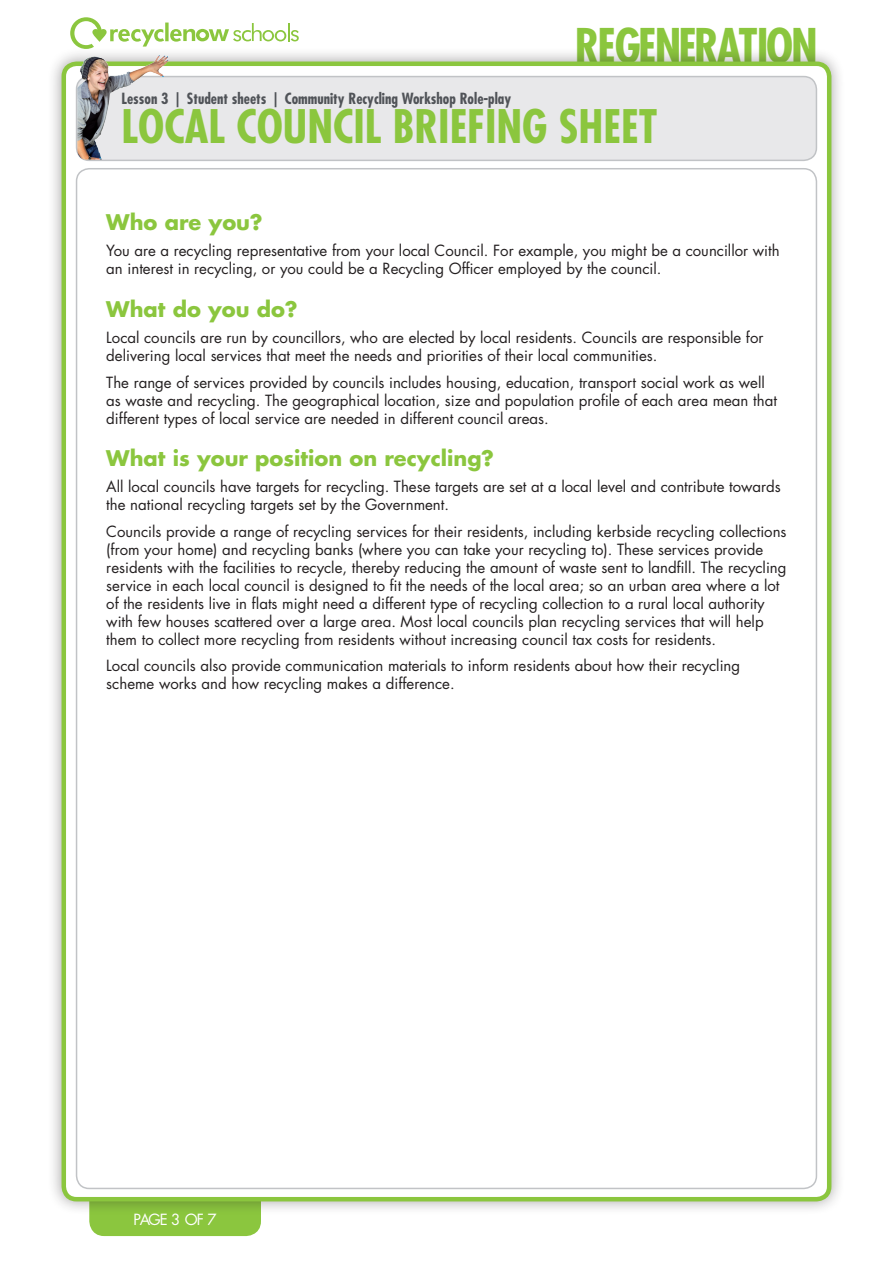
<style>
.page{position:relative;width:893px;height:1263px;background:#fff}
.page>*{position:absolute;margin:0;border:0;box-sizing:border-box;transform-origin:0 0}
.t1{font:700 condensed 46.5px "Futura Std";letter-spacing:-.04em;color:#8bc63e}
.t2{font:700 condensed 45px "Futura Std";color:#8bc63e}
.t3{font:700 21px "Futura Std";color:#8bc63e}
.t4{font:15px/18px "Futura Std";color:#231f20}
.t5{font:700 condensed 15px "Futura Std";color:#505358}
.t6{font:15px "Futura Std";letter-spacing:-.07em;color:#fff}
</style>
<div class="page">
<div style="left:92px;top:1091px;width:167px;height:143px;background:#8bc63e;border-radius:13px"></div>
<div style="left:89px;top:1089px;width:172px;height:147px;border:4px solid #8bc63e;border-radius:13px"></div>
<div style="left:47px;top:47px;width:798px;height:1168px;background:#231f20;opacity:.4"></div>
<div style="left:64px;top:64px;width:765px;height:1135px;background:#fff;border-radius:13px"></div>
<div style="left:62px;top:62px;width:769px;height:1139px;border:4px solid #8bc63e;border-radius:13px"></div>
<svg style="left:70px;top:17px;width:229px;height:32px"></svg>
<div style="left:77px;top:77px;width:739px;height:83px;background:#e8e8ea;border-radius:13px"></div>
<div style="left:76px;top:76px;width:741px;height:85px;border:2px solid #c1c3c6;border-radius:13px"></div>
<img style="left:77px;top:47px;width:93px;height:113px">
<h1 class="t1" style="left:575px;top:17px;width:245px">REGENERATION</h1>
<p class="t5" style="left:121px;top:89px;width:391px">Lesson 3 | Student sheets | Community Recycling Workshop Role-play</p>
<h2 class="t2" style="left:121px;top:98px;width:40px">Local</h2>
<h2 class="t2" style="left:236px;top:98px;width:90px">Council</h2>
<h2 class="t2" style="left:393px;top:98px;width:229px">briefing sheet</h2>
<h3 class="t3" style="left:106px;top:208px;width:158px">Who are you?</h3>
<p class="t4" style="left:106px;top:242px;width:675px">You are a recycling representative from your local Council. For example, you might be a councillor with an interest in recycling, or you could be a Recycling Officer employed by the council.</p>
<h3 class="t3" style="left:106px;top:295px;width:193px">What do you do?</h3>
<p class="t4" style="left:106px;top:329px;width:659px">Local councils are run by councillors, who are elected by local residents. Councils are responsible for delivering local services that meet the needs and priorities of their local communities.</p>
<p class="t4" style="left:106px;top:373px;width:672px">The range of services provided by councils includes housing, education, transport social work as well as waste and recycling. The geographical location, size and population profile of each area mean that different types of local service are needed in different council areas.</p>
<h3 class="t3" style="left:106px;top:444px;width:389px">What is your position on recycling?</h3>
<p class="t4" style="left:106px;top:478px;width:676px">All local councils have targets for recycling. These targets are set at a local level and contribute towards the national recycling targets set by the Government.</p>
<p class="t4" style="left:106px;top:523px;width:682px">Councils provide a range of recycling services for their residents, including kerbside recycling collections (from your home) and recycling banks (where you can take your recycling to). These services provide residents with the facilities to recycle, thereby reducing the amount of waste sent to landfill. The recycling service in each local council is designed to fit the needs of the local area; so an urban area where a lot of the residents live in flats might need a different type of recycling collection to a rural local authority with few houses scattered over a large area. Most local councils plan recycling services that will help them to collect more recycling from residents without increasing council tax costs for residents.</p>
<p class="t4" style="left:106px;top:657px;width:635px">Local councils also provide communication materials to inform residents about how their recycling scheme works and how recycling makes a difference.</p>
<p class="t6" style="left:133px;top:1209px;width:85px">Page 3 of 7</p>
</div>
